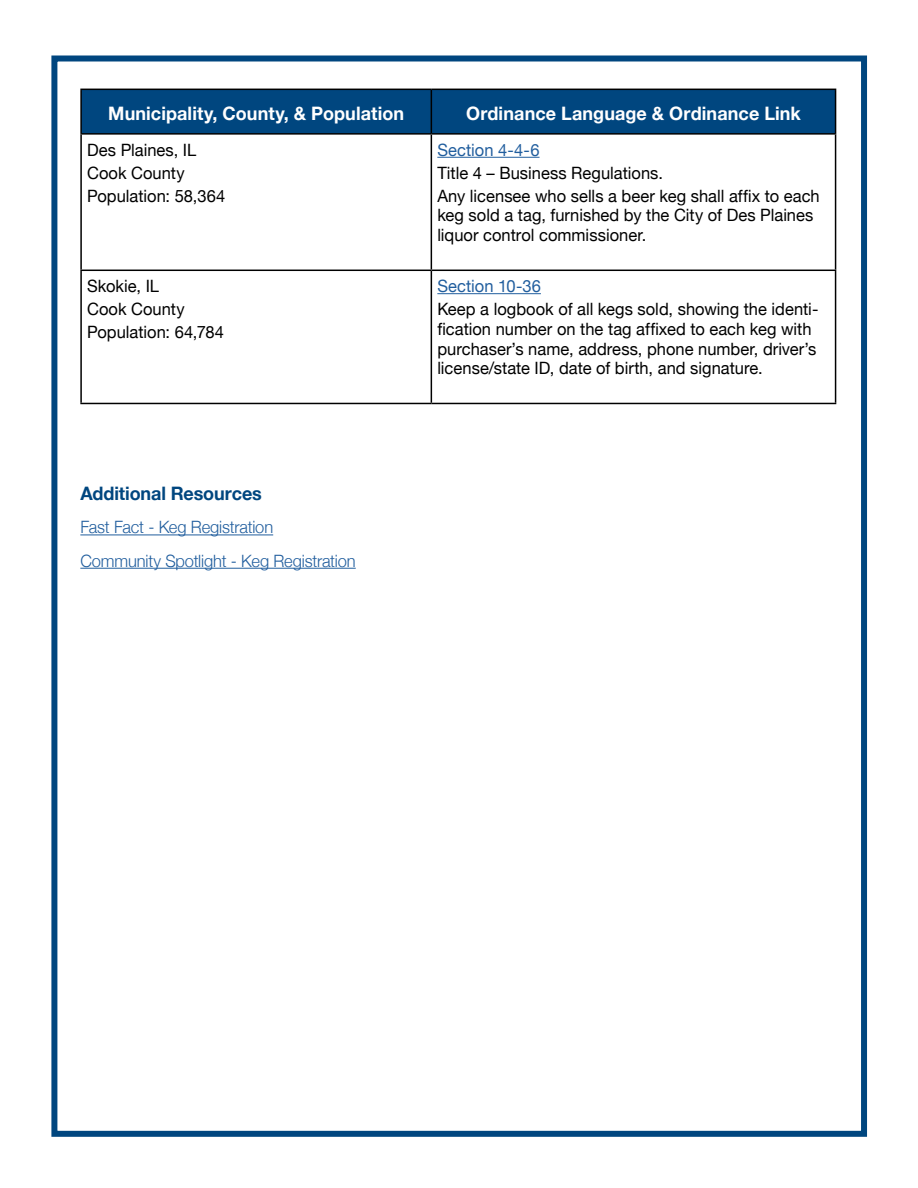
<style>
.page{position:relative;width:918px;height:1188px;background:#fff}
.page>*{position:absolute;margin:0;border:0;box-sizing:border-box;transform-origin:0 0}
.t1{font:700 18.6px "Helvetica Neue";letter-spacing:.005em;color:#fff}
.t2{font:700 18.6px "Helvetica Neue";letter-spacing:-.005em;color:#00467f}
.t3{font:16.95px/23.1px "Helvetica Neue";color:#000}
.t4{font:300 16.95px/33.3px "Helvetica Neue";letter-spacing:-.01em;color:#215e9e}
.t5{font:16.95px "Helvetica Neue";color:#215e9e}
</style>
<div class="page">
<div style="left:51px;top:56px;width:816px;height:1081px;border:6px solid #00467f"></div>
<hr style="left:80px;top:535px;width:193px;height:1px;background:#215e9e">
<hr style="left:80px;top:568px;width:276px;height:1px;background:#215e9e">
<div style="left:82px;top:90px;width:753px;height:43px;background:#00467f"></div>
<hr style="left:431px;top:90px;width:1px;height:43px;background:#000">
<hr style="left:80px;top:135px;width:2px;height:135px;background:#000">
<hr style="left:431px;top:135px;width:1px;height:135px;background:#000">
<hr style="left:835px;top:135px;width:1px;height:135px;background:#000">
<hr style="left:80px;top:270px;width:351px;height:1px;background:#000">
<hr style="left:80px;top:271px;width:2px;height:132px;background:#000">
<hr style="left:431px;top:270px;width:405px;height:1px;background:#000">
<hr style="left:431px;top:271px;width:1px;height:132px;background:#000">
<hr style="left:835px;top:271px;width:1px;height:132px;background:#000">
<hr style="left:80px;top:403px;width:351px;height:1px;background:#000">
<hr style="left:431px;top:403px;width:405px;height:1px;background:#000">
<hr style="left:80px;top:89px;width:351px;height:1px;background:#000">
<hr style="left:80px;top:90px;width:2px;height:43px;background:#000">
<hr style="left:431px;top:89px;width:405px;height:1px;background:#000">
<hr style="left:835px;top:90px;width:1px;height:43px;background:#000">
<hr style="left:80px;top:133px;width:351px;height:2px;background:#000">
<hr style="left:431px;top:133px;width:405px;height:2px;background:#000">
<hr style="left:437px;top:157px;width:103px;height:1px;background:#215e9e">
<hr style="left:437px;top:293px;width:104px;height:1px;background:#215e9e">
<p class="t1" style="left:108px;top:102px;width:297px">Municipality, County, &amp; Population</p>
<p class="t1" style="left:466px;top:102px;width:336px">Ordinance Language &amp; Ordinance Link</p>
<p class="t3" style="left:87px;top:138px;width:140px">Des Plaines, IL<br>Cook County<br>Population: 58,364</p>
<p class="t5" style="left:437px;top:139px;width:104px">Section 4-4-6</p>
<p class="t3" style="left:437px;top:161px;width:384px">Title 4 – Business Regulations.<br>Any licensee who sells a beer keg shall affix to each</p>
<p class="t3" style="left:437px;top:205px;width:378px;line-height:19.8px">keg sold a tag, furnished by the City of Des Plaines liquor control commissioner.</p>
<p class="t3" style="left:87px;top:274px;width:139px">Skokie, IL<br>Cook County<br>Population: 64,784</p>
<p class="t5" style="left:437px;top:276px;width:105px">Section 10-36</p>
<p class="t3" style="left:437px;top:299px;width:383px;line-height:19.8px">Keep a logbook of all kegs sold, showing the identi&shy;fication number on the tag affixed to each keg with purchaser’s name, address, phone number, driver’s license/state ID, date of birth, and signature.</p>
<p class="t2" style="left:80px;top:482px;width:183px">Additional Resources</p>
<p class="t4" style="left:80px;top:510px;width:277px">Fast Fact - Keg Registration<br>Community Spotlight - Keg Registration</p>
</div>
